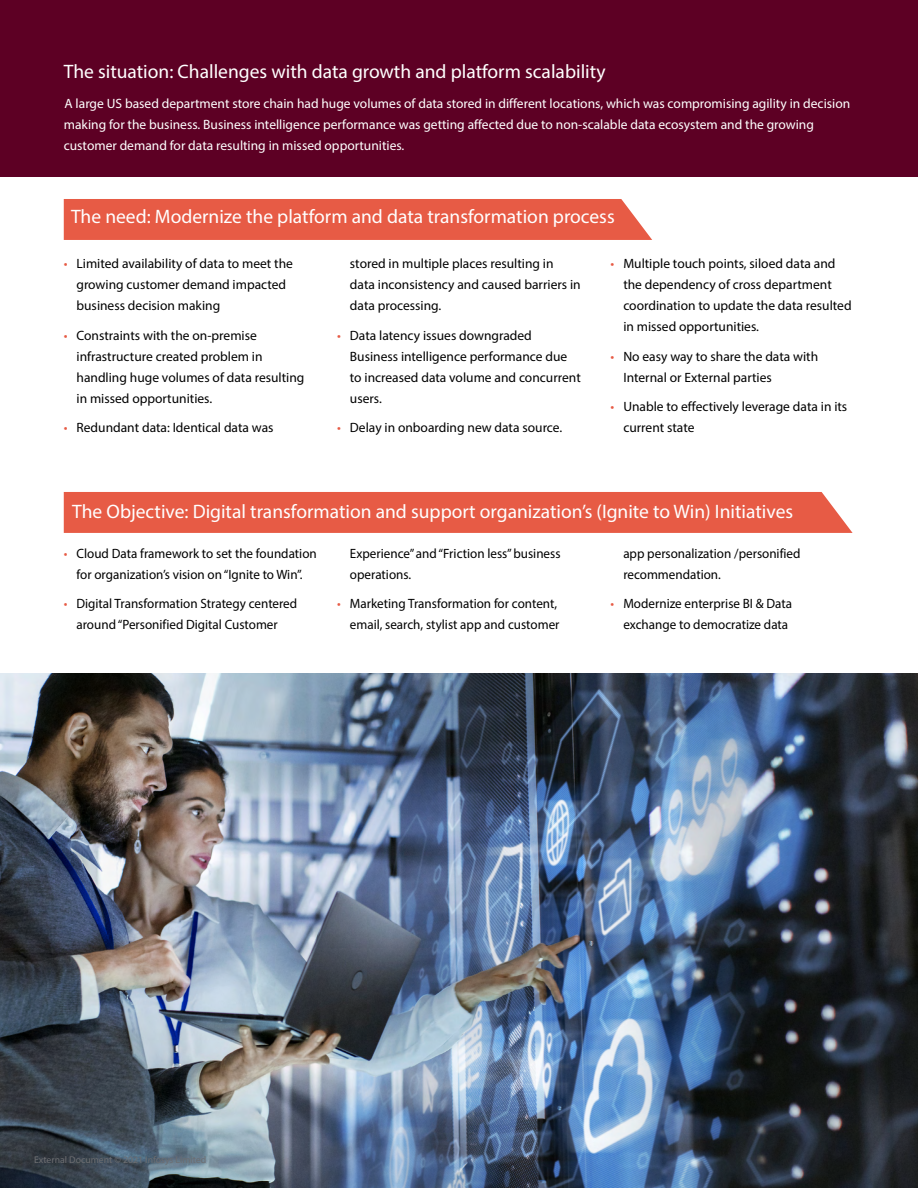
<style>
.page{position:relative;width:918px;height:1188px;background:#fff}
.page>*{position:absolute;margin:0;border:0;box-sizing:border-box;transform-origin:0 0}
.t1{font:19.5px "Myriad Pro";color:#fff}
.t2{font:13.5px/21px "Myriad Pro";color:#000}
.t3{font:13.5px/21px "Myriad Pro";color:#fff}
.t4{font:9.75px "Myriad Pro";color:#6d6e71}
.s1{color:#e75b45}
</style>
<div class="page">
<div style="left:64px;top:199px;width:588px;height:41px;background:#e75b45"></div>
<div style="left:64px;top:492px;width:789px;height:41px;background:#e75b45"></div>
<img style="left:0;top:673px;width:918px;height:515px">
<div style="left:0;top:0;width:918px;height:177px;background:#5d0024"></div>
<h1 class="t1" style="left:64px;top:60px;width:543px">The situation: Challenges with data growth and platform scalability</h1>
<p class="t3" style="left:64px;top:93px;width:788px">A large US based department store chain had huge volumes of data stored in different locations, which was compromising agility in decision making for the business. Business intelligence performance was getting affected due to non-scalable data ecosystem and the growing customer demand for data resulting in missed opportunities.</p>
<h1 class="t1" style="left:71px;top:205px;width:545px">The need: Modernize the platform and data transformation process</h1>
<p class="t2" style="left:77px;top:253px;width:218px;text-indent:-13px"><span class="s1">•</span> Limited availability of data to meet the growing customer demand impacted business decision making</p>
<p class="t2" style="left:77px;top:324px;width:229px;text-indent:-13px"><span class="s1">•</span> Constraints with the on-premise infrastructure created problem in handling huge volumes of data resulting in missed opportunities.</p>
<p class="t2" style="left:64px;top:417px;width:211px"><span class="s1">•</span> Redundant data: Identical data was</p>
<p class="t2" style="left:350px;top:253px;width:232px">stored in multiple places resulting in data inconsistency and caused barriers in data processing.</p>
<p class="t2" style="left:350px;top:324px;width:232px;text-indent:-13px"><span class="s1">•</span> Data latency issues downgraded<br>Business intelligence performance due to increased data volume and concurrent users.</p>
<p class="t2" style="left:337px;top:417px;width:227px"><span class="s1">•</span> Delay in onboarding new data source.</p>
<p class="t2" style="left:623px;top:253px;width:230px;text-indent:-13px"><span class="s1">•</span> Multiple touch points, siloed data and the dependency of cross department coordination to update the data resulted in missed opportunities.</p>
<p class="t2" style="left:623px;top:345px;width:196px;text-indent:-13px"><span class="s1">•</span> No easy way to share the data with<br>Internal or External parties</p>
<p class="t2" style="left:623px;top:396px;width:225px;text-indent:-13px"><span class="s1">•</span> Unable to effectively leverage data in its current state</p>
<h1 class="t1" style="left:72px;top:499px;width:722px">The Objective: Digital transformation and support organization’s (Ignite to Win) Initiatives</h1>
<p class="t2" style="left:350px;top:543px;width:212px">Experience” and “Friction less” business operations.</p>
<p class="t2" style="left:337px;top:593px;width:224px;text-align:right"><span class="s1">•</span> Marketing Transformation for content, email, search, stylist app and customer</p>
<p class="t2" style="left:623px;top:543px;width:179px">app personalization /personified recommendation.</p>
<p class="t2" style="left:611px;top:593px;width:183px;text-align:right"><span class="s1">•</span> Modernize enterprise BI &amp; Data exchange to democratize data</p>
<p class="t2" style="left:64px;top:543px;width:255px;text-align:center"><span class="s1">•</span> Cloud Data framework to set the foundation for organization’s vision on “Ignite to Win”.</p>
<p class="t2" style="left:64px;top:593px;width:235px;text-align:center"><span class="s1">•</span> Digital Transformation Strategy centered around “Personified Digital Customer</p>
<p class="t4" style="left:34px;top:1154px;width:174px">External Document © 2021 Infosys Limited</p>
</div>
